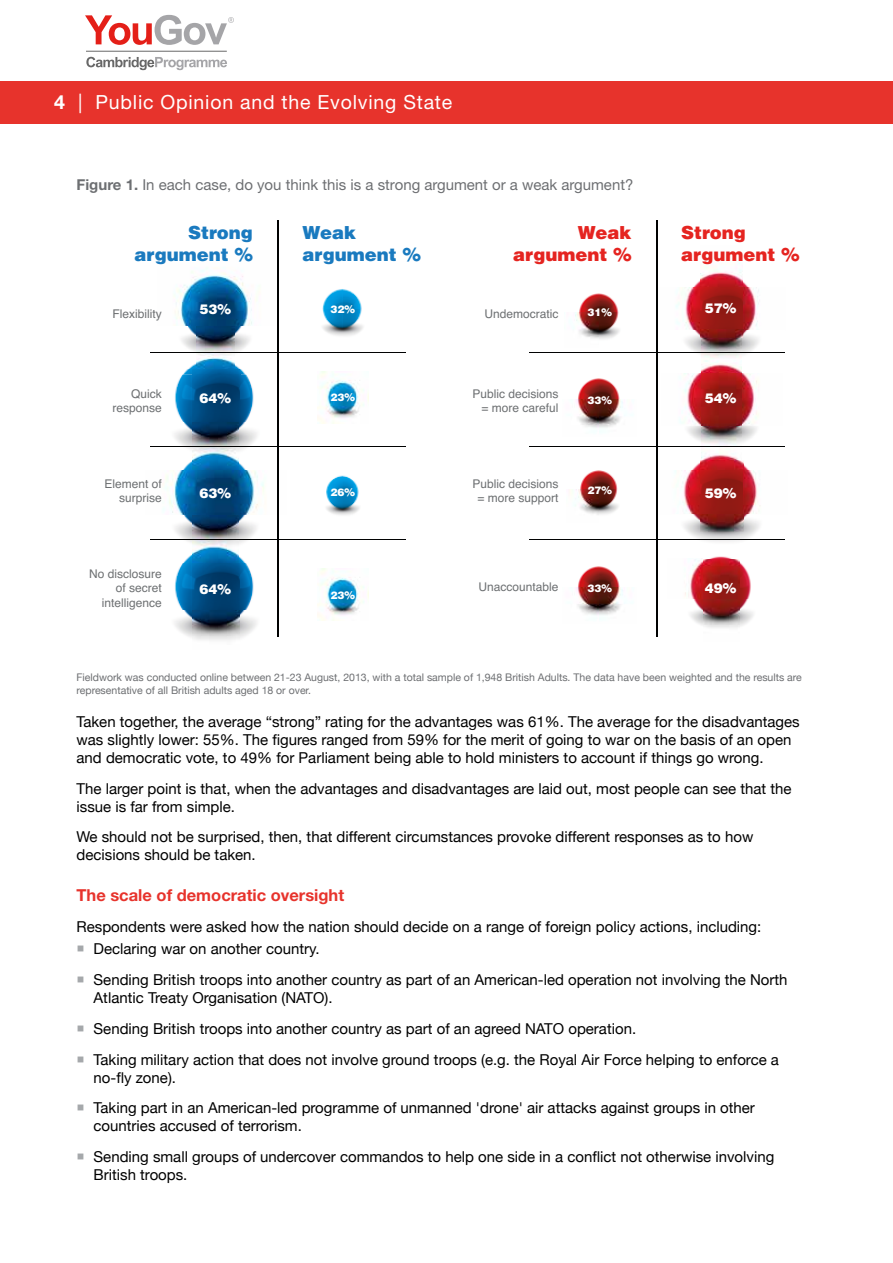
<style>
.page{position:relative;width:893px;height:1263px;background:#fff}
.page>*{position:absolute;margin:0;border:0;box-sizing:border-box;transform-origin:0 0}
.t1{font:19.5px "Helvetica Neue";letter-spacing:.04em;color:#fff}
.t2{font:900 18px/21.6px "Helvetica";color:#1a7abf;text-align:right}
.t3{font:900 18px/21.6px "Helvetica";color:#e52420;text-align:right}
.t4{font:700 16.5px "Helvetica Neue";color:#e7332c}
.t5{font:15px/18px "Helvetica Neue";color:#000}
.t6{font:15px "Helvetica Neue";color:#6d6f72}
.t7{font:900 13.5px "Helvetica";color:#fff}
.t8{font:12px/14.4px "Helvetica";color:#6d7072;text-align:right}
.t9{font:10.5px/12.6px "Helvetica Neue";color:#6d6f72}
.t10{font:900 10.5px "Helvetica";color:#fff}
.s1{font-weight:700}
.s2{color:#a5a8ab}
</style>
<div class="page">
<div style="left:0;top:81px;width:893px;height:42px;background:#e7332c"></div>
<svg style="left:86px;top:57px;width:141px;height:13px"></svg>
<svg style="left:85px;top:15px;width:149px;height:30px"></svg>
<hr style="left:86px;top:51px;width:141px;height:1px;background:#686868">
<img style="left:175px;top:270px;width:82px;height:99px">
<img style="left:163px;top:422px;width:115px;height:141px">
<img style="left:150px;top:327px;width:42px;height:143px">
<img style="left:192px;top:369px;width:48px;height:53px">
<img style="left:240px;top:327px;width:38px;height:143px">
<img style="left:150px;top:516px;width:42px;height:121px">
<img style="left:192px;top:563px;width:48px;height:77px">
<img style="left:240px;top:516px;width:38px;height:122px">
<img style="left:326px;top:475px;width:34px;height:40px">
<img style="left:317px;top:372px;width:52px;height:51px">
<img style="left:317px;top:569px;width:52px;height:51px">
<img style="left:322px;top:289px;width:41px;height:47px">
<img style="left:571px;top:566px;width:52px;height:54px">
<img style="left:575px;top:470px;width:43px;height:45px">
<img style="left:571px;top:378px;width:52px;height:54px">
<img style="left:573px;top:293px;width:47px;height:46px">
<img style="left:685px;top:532px;width:68px;height:96px">
<img style="left:675px;top:462px;width:25px;height:96px">
<img style="left:700px;top:459px;width:44px;height:73px">
<img style="left:744px;top:465px;width:16px;height:93px">
<img style="left:679px;top:338px;width:80px;height:121px">
<img style="left:676px;top:262px;width:83px;height:68px">
<img style="left:679px;top:330px;width:22px;height:42px">
<img style="left:701px;top:330px;width:42px;height:8px">
<img style="left:743px;top:330px;width:16px;height:42px">
<hr style="left:278px;top:220px;width:1px;height:417px;background:#010202">
<hr style="left:151px;top:352px;width:255px;height:1px;background:#010202">
<hr style="left:151px;top:446px;width:255px;height:1px;background:#010202">
<hr style="left:151px;top:539px;width:255px;height:1px;background:#010202">
<hr style="left:656px;top:220px;width:2px;height:417px;background:#010202">
<hr style="left:529px;top:352px;width:256px;height:1px;background:#010202">
<hr style="left:529px;top:446px;width:256px;height:1px;background:#010202">
<hr style="left:529px;top:539px;width:256px;height:1px;background:#010202">
<h1 class="t1" style="left:54px;top:90px;width:400px"><span class="s1">4</span> | Public Opinion and the Evolving State</h1>
<p class="t6" style="left:77px;top:176px;width:558px"><span class="s1">Figure 1.</span> In each case, do you think this is a strong argument or a weak argument?</p>
<p class="t2" style="left:135px;top:221px;width:120px">Strong argument %</p>
<p class="t2" style="left:303px;top:221px;width:120px;text-align:left">Weak argument %</p>
<p class="t3" style="left:513px;top:221px;width:120px">Weak argument %</p>
<p class="t3" style="left:681px;top:221px;width:120px;text-align:left">Strong argument %</p>
<p class="t8" style="left:113px;top:307px;width:51px">Flexibility</p>
<p class="t7" style="left:199px;top:300px;width:33px">53%</p>
<p class="t7" style="left:705px;top:299px;width:33px">57%</p>
<p class="t10" style="left:330px;top:303px;width:26px">32%</p>
<p class="t10" style="left:587px;top:306px;width:26px">31%</p>
<p class="t8" style="left:484px;top:307px;width:76px">Undemocratic</p>
<p class="t8" style="left:113px;top:387px;width:51px">Quick response</p>
<p class="t7" style="left:199px;top:389px;width:33px">64%</p>
<p class="t10" style="left:330px;top:390px;width:26px">23%</p>
<p class="t8" style="left:472px;top:387px;width:88px">Public decisions = more careful</p>
<p class="t10" style="left:587px;top:393px;width:26px">33%</p>
<p class="t7" style="left:705px;top:389px;width:33px">54%</p>
<p class="t8" style="left:105px;top:477px;width:59px">Element of surprise</p>
<p class="t7" style="left:199px;top:484px;width:33px">63%</p>
<p class="t10" style="left:330px;top:486px;width:26px">26%</p>
<p class="t8" style="left:472px;top:477px;width:88px;text-align:center">Public decisions = more support</p>
<p class="t10" style="left:587px;top:483px;width:26px">27%</p>
<p class="t7" style="left:705px;top:484px;width:33px">59%</p>
<p class="t8" style="left:89px;top:567px;width:74px">No disclosure of secret intelligence</p>
<p class="t7" style="left:199px;top:580px;width:33px">64%</p>
<p class="t10" style="left:330px;top:588px;width:26px">23%</p>
<p class="t8" style="left:478px;top:580px;width:82px">Unaccountable</p>
<p class="t10" style="left:587px;top:581px;width:26px">33%</p>
<p class="t7" style="left:705px;top:579px;width:33px">49%</p>
<p class="t9" style="left:77px;top:671px;width:727px">Fieldwork was conducted online between 21-23 August, 2013, with a total sample of 1,948 British Adults. The data have been weighted and the results are representative of all British adults aged 18 or over.</p>
<p class="t5" style="left:77px;top:713px;width:725px">Taken together, the average “strong” rating for the advantages was 61%. The average for the disadvantages was slightly lower: 55%. The figures ranged from 59% for the merit of going to war on the basis of an open and democratic vote, to 49% for Parliament being able to hold ministers to account if things go wrong.</p>
<p class="t5" style="left:77px;top:780px;width:717px">The larger point is that, when the advantages and disadvantages are laid out, most people can see that the issue is far from simple.</p>
<p class="t5" style="left:77px;top:829px;width:678px">We should not be surprised, then, that different circumstances provoke different responses as to how decisions should be taken.</p>
<p class="t4" style="left:77px;top:885px;width:269px">The scale of democratic oversight</p>
<p class="t5" style="left:77px;top:919px;width:686px">Respondents were asked how the nation should decide on a range of foreign policy actions, including:</p>
<p class="t5" style="left:77px;top:941px;width:242px"><span class="s2">○</span> Declaring war on another country.</p>
<p class="t5" style="left:94px;top:972px;width:696px;text-indent:-17px"><span class="s2">○</span> Sending British troops into another country as part of an American-led operation not involving the North<br>Atlantic Treaty Organisation (NATO).</p>
<p class="t5" style="left:77px;top:1020px;width:559px"><span class="s2">○</span> Sending British troops into another country as part of an agreed NATO operation.</p>
<p class="t5" style="left:94px;top:1051px;width:687px;text-indent:-17px"><span class="s2">○</span> Taking military action that does not involve ground troops (e. g. the Royal Air Force helping to enforce a no-fly zone).</p>
<p class="t5" style="left:94px;top:1100px;width:663px;text-indent:-17px"><span class="s2">○</span> Taking part in an American-led programme of unmanned 'drone' air attacks against groups in other countries accused of terrorism.</p>
<p class="t5" style="left:94px;top:1149px;width:682px;text-indent:-17px"><span class="s2">○</span> Sending small groups of undercover commandos to help one side in a conflict not otherwise involving<br>British troops.</p>
</div>
